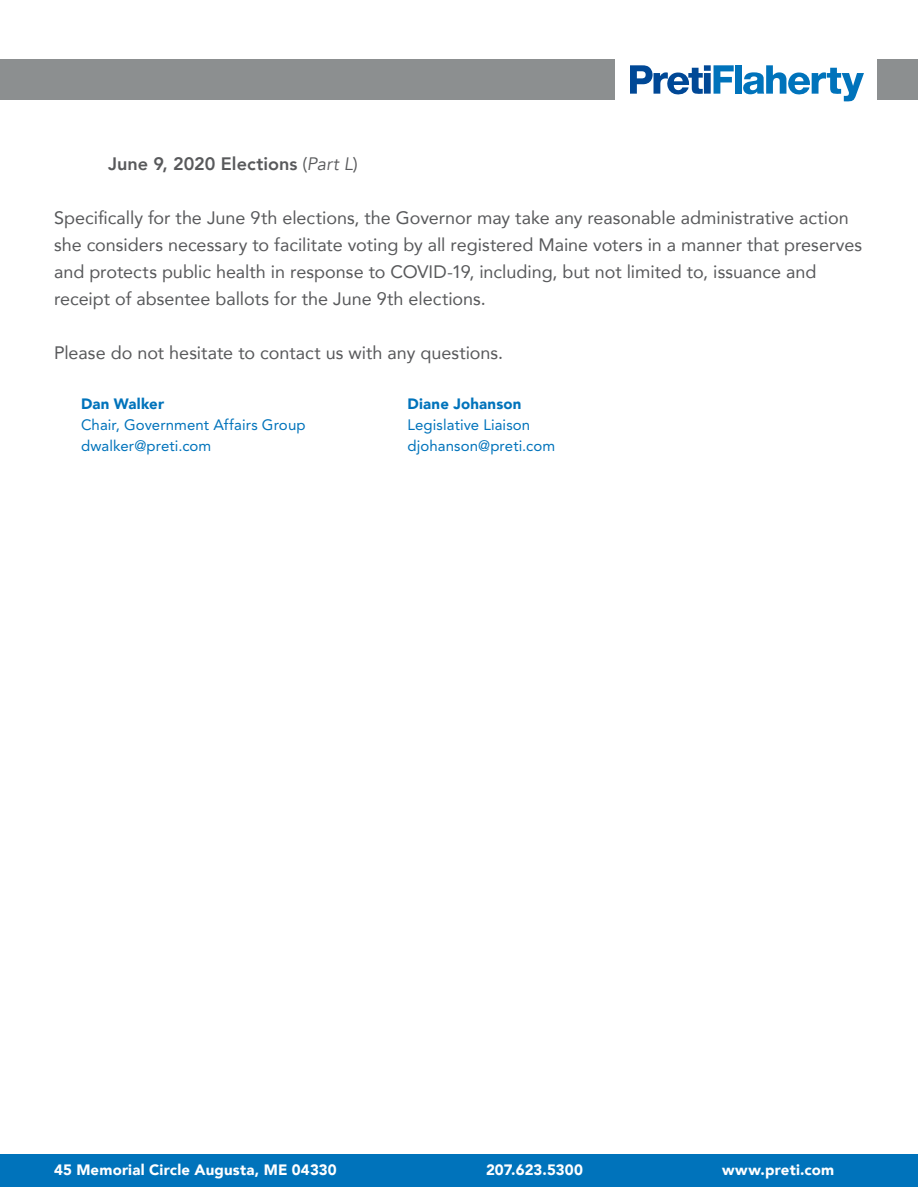
<style>
.page{position:relative;width:918px;height:1188px;background:#fff}
.page>*{position:absolute;margin:0;border:0;box-sizing:border-box;transform-origin:0 0}
.t1{font:18px/27px "Avenir";color:#58595b}
.t2{font:800 18px "Avenir";color:#58595b}
.t3{font:15px/21px "Avenir LT Std";letter-spacing:.005em;color:#0073bb}
.t4{font:900 15px "Avenir";letter-spacing:.01em;color:#fff}
.t5{font:900 15px "Avenir";letter-spacing:.015em;color:#0073bb}
.s1{font-weight:400}
.s2{font-weight:400;font-style:italic}
</style>
<div class="page">
<div style="left:0;top:1155px;width:918px;height:32px;background:#0073bb"></div>
<div style="left:0;top:59px;width:614px;height:41px;background:#8c8f90"></div>
<div style="left:878px;top:59px;width:40px;height:41px;background:#8c8f90"></div>
<svg style="left:630px;top:65px;width:104px;height:30px"></svg>
<div style="left:735px;top:65px;width:6px;height:29px;background:#0073bb"></div>
<svg style="left:743px;top:65px;width:121px;height:36px"></svg>
<p class="t2" style="left:108px;top:150px;width:251px">June 9, 2020 Elections <span class="s1">(</span><span class="s2">Part L</span><span class="s1">)</span></p>
<p class="t1" style="left:54px;top:204px;width:810px">Specifically for the June 9th elections, the Governor may take any reasonable administrative action she considers necessary to facilitate voting by all registered Maine voters in a manner that preserves and protects public health in response to COVID-19, including, but not limited to, issuance and receipt of absentee ballots for the June 9th elections.</p>
<p class="t1" style="left:54px;top:339px;width:451px">Please do not hesitate to contact us with any questions.</p>
<p class="t5" style="left:81px;top:391px;width:85px">Dan Walker</p>
<p class="t3" style="left:81px;top:415px;width:226px">Chair, Government Affairs Group dwalker@preti.com</p>
<p class="t5" style="left:408px;top:391px;width:115px">Diane Johanson</p>
<p class="t3" style="left:408px;top:415px;width:149px">Legislative Liaison djohanson@preti.com</p>
<p class="t4" style="left:54px;top:1157px;width:284px">45 Memorial Circle Augusta, ME 04330</p>
<p class="t4" style="left:486px;top:1157px;width:99px">207.623.5300</p>
<p class="t4" style="left:722px;top:1157px;width:114px">www.preti.com</p>
</div>
